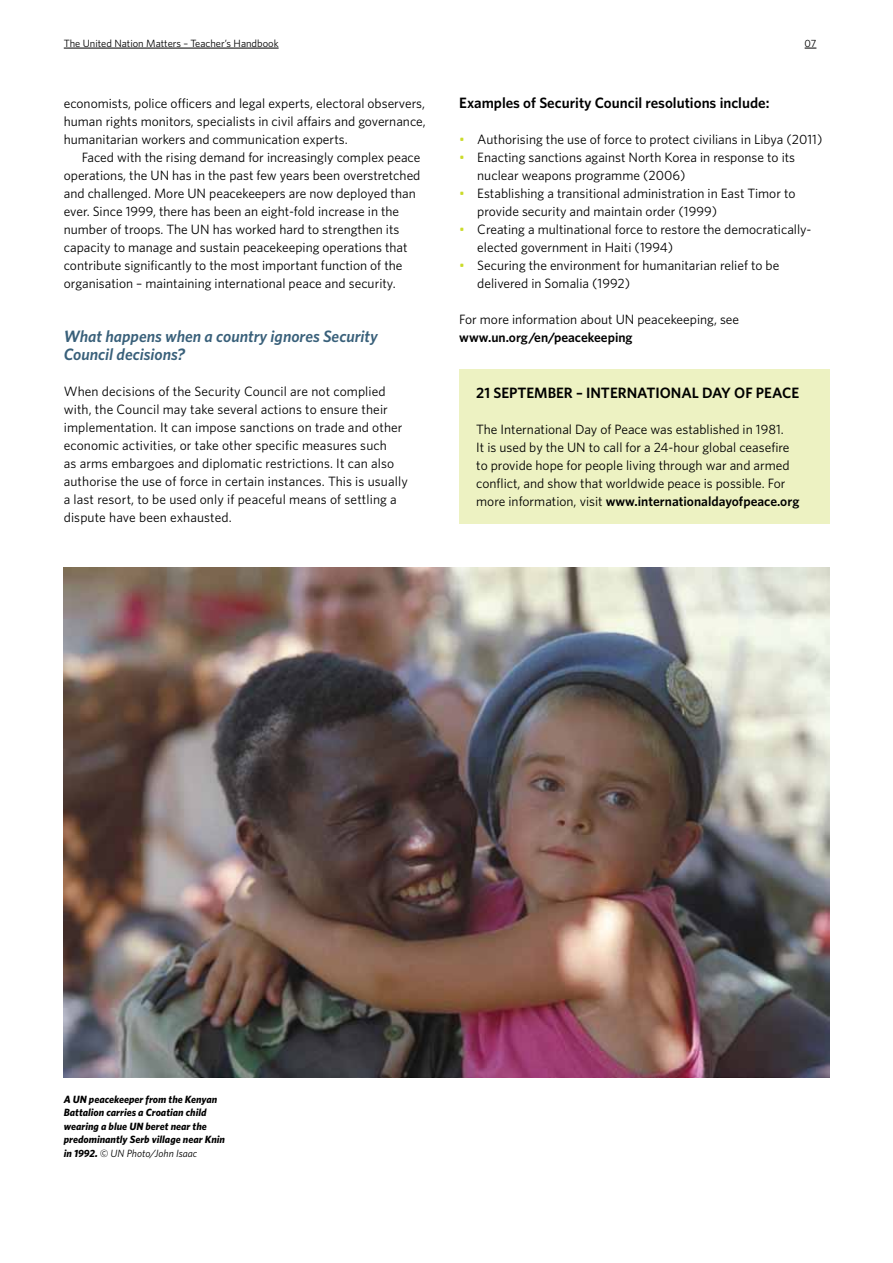
<style>
.page{position:relative;width:893px;height:1263px;background:#fff}
.page>*{position:absolute;margin:0;border:0;box-sizing:border-box;transform-origin:0 0}
.t1{font:italic 600 16.5px/18px "Whitney HTF";color:#39607a}
.t2{font:600 15px "Whitney HTF";color:#000}
.t3{font:13.5px/18px "Whitney HTF";color:#000}
.t4{font:600 13.5px "Whitney HTF";color:#000}
.t5{font:italic 700 10.5px/13.5px "Whitney HTF";color:#000}
.t6{font:10.5px "Whitney HTF";color:#000}
.s1{color:#cbdb2a}
.s2{font-weight:600}
.s3{font-weight:400}
</style>
<div class="page">
<hr style="left:64px;top:48px;width:215px;height:1px;background:#000">
<img style="left:64px;top:567px;width:765px;height:510px">
<div style="left:459px;top:369px;width:370px;height:154px;background:#edf2c2"></div>
<p class="t6" style="left:64px;top:37px;width:216px">The United Nation Matters – Teacher’s Handbook</p>
<p class="t6" style="left:805px;top:37px;width:13px">07</p>
<p class="t3" style="left:64px;top:94px;width:363px;text-align:justify">economists, police officers and legal experts, electoral observers, human rights monitors, specialists in civil affairs and governance, humanitarian workers and communication experts.</p>
<p class="t3" style="left:64px;top:148px;width:358px;text-indent:18px">Faced with the rising demand for increasingly complex peace operations, the UN has in the past few years been overstretched and challenged. More UN peacekeepers are now deployed than ever. Since 1999, there has been an eight-fold increase in the number of troops. The UN has worked hard to strengthen its capacity to manage and sustain peacekeeping operations that contribute significantly to the most important function of the organisation – maintaining international peace and security.</p>
<p class="t1" style="left:64px;top:327px;width:315px">What happens when a country ignores Security<br>Council decisions?</p>
<p class="t3" style="left:64px;top:382px;width:346px">When decisions of the Security Council are not complied with, the Council may take several actions to ensure their implementation. It can impose sanctions on trade and other economic activities, or take other specific measures such<br>as arms embargoes and diplomatic restrictions. It can also authorise the use of force in certain instances. This is usually a last resort, to be used only if peaceful means of settling a dispute have been exhausted.</p>
<p class="t2" style="left:459px;top:94px;width:312px">Examples of Security Council resolutions include:</p>
<p class="t3" style="left:459px;top:130px;width:365px"><span class="s1">•</span> Authorising the use of force to protect civilians in Libya (2011)</p>
<p class="t3" style="left:477px;top:148px;width:319px;text-indent:-18px"><span class="s1">•</span> Enacting sanctions against North Korea in response to its nuclear weapons programme (2006)</p>
<p class="t3" style="left:477px;top:184px;width:320px;text-indent:-18px"><span class="s1">•</span> Establishing a transitional administration in East Timor to provide security and maintain order (1999)</p>
<p class="t3" style="left:477px;top:220px;width:336px;text-indent:-18px"><span class="s1">•</span> Creating a multinational force to restore the democratically&shy;elected government in Haiti (1994)</p>
<p class="t3" style="left:477px;top:256px;width:304px;text-indent:-18px"><span class="s1">•</span> Securing the environment for humanitarian relief to be delivered in Somalia (1992)</p>
<p class="t3" style="left:459px;top:310px;width:281px">For more information about UN peacekeeping, see</p>
<p class="t4" style="left:459px;top:329px;width:175px">www.un.org/en/peacekeeping</p>
<p class="t2" style="left:476px;top:384px;width:324px">21 SEPTEMBER – INTERNATIONAL DAY OF PEACE</p>
<p class="t3" style="left:476px;top:420px;width:325px">The International Day of Peace was established in 1981.<br>It is used by the UN to call for a 24-hour global ceasefire to provide hope for people living through war and armed conflict, and show that worldwide peace is possible. For more information, visit <span class="s2">www.internationaldayofpeace.org</span></p>
<p class="t5" style="left:64px;top:1092px;width:163px">A UN peacekeeper from the Kenyan Battalion carries a Croatian child wearing a blue UN beret near the predominantly Serb village near Knin in 1992. <span class="s3">© UN Photo/John Isaac</span></p>
</div>
